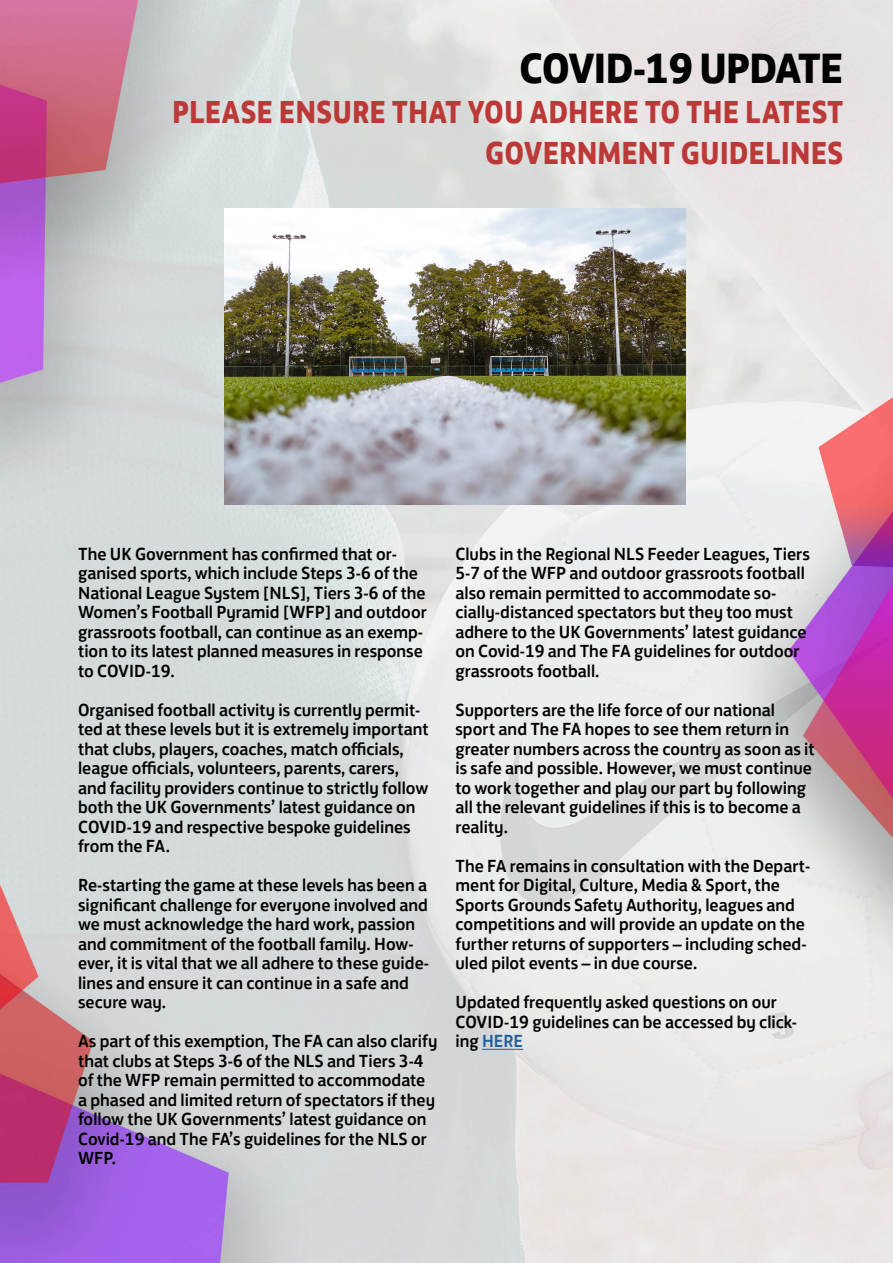
<style>
.page{position:relative;width:893px;height:1263px;background:#fff}
.page>*{position:absolute;margin:0;border:0;box-sizing:border-box;transform-origin:0 0}
.t1{font:700 43.5px "FS Jack";letter-spacing:-.03em;color:#000}
.t2{font:700 32.7px/40.5px "FS Jack";color:#bb3937;text-align:right;scale:.93 1}
.t3{font:500 18px/19.5px "FS Jack";color:#000}
.s1{color:#215e9e}
</style>
<div class="page">
<img style="left:0;top:0;width:893px;height:1263px">
<hr style="left:482px;top:1049px;width:41px;height:1px;background:#215e9e">
<img style="left:224px;top:209px;width:461px;height:296px">
<h1 class="t1" style="left:519px;top:32px;width:326px">COVID-19 UPDATE</h1>
<h2 class="t2" style="left:172px;top:90px;width:723px">PLEASE ENSURE THAT YOU ADHERE TO THE LATEST<br>GOVERNMENT GUIDELINES</h2>
<p class="t3" style="left:78px;top:543px;width:350px">The UK Government has confirmed that or&shy;ganised sports, which include Steps 3-6 of the National League System [NLS], Tiers 3-6 of the Women’s Football Pyramid [WFP] and outdoor grassroots football, can continue as an exemp&shy;tion to its latest planned measures in response to COVID-19.</p>
<p class="t3" style="left:78px;top:699px;width:352px">Organised football activity is currently permit&shy;ted at these levels but it is extremely important that clubs, players, coaches, match officials, league officials, volunteers, parents, carers, and facility providers continue to strictly follow both the UK Governments’ latest guidance on COVID-19 and respective bespoke guidelines from the FA.</p>
<p class="t3" style="left:78px;top:874px;width:352px">Re-starting the game at these levels has been a significant challenge for everyone involved and we must acknowledge the hard work, passion and commitment of the football family. How&shy;ever, it is vital that we all adhere to these guide&shy;lines and ensure it can continue in a safe and secure way.</p>
<p class="t3" style="left:78px;top:1030px;width:361px">As part of this exemption, The FA can also clarify that clubs at Steps 3-6 of the NLS and Tiers 3-4 of the WFP remain permitted to accommodate a phased and limited return of spectators if they follow the UK Governments’ latest guidance on Covid-19 and The FA’s guidelines for the NLS or WFP.</p>
<p class="t3" style="left:455px;top:543px;width:356px">Clubs in the Regional NLS Feeder Leagues, Tiers 5-7 of the WFP and outdoor grassroots football also remain permitted to accommodate so&shy;cially-distanced spectators but they too must adhere to the UK Governments’ latest guidance on Covid-19 and The FA guidelines for outdoor grassroots football.</p>
<p class="t3" style="left:455px;top:699px;width:361px">Supporters are the life force of our national sport and The FA hopes to see them return in greater numbers across the country as soon as it is safe and possible. However, we must continue to work together and play our part by following all the relevant guidelines if this is to become a reality.</p>
<p class="t3" style="left:455px;top:855px;width:356px">The FA remains in consultation with the Depart&shy;ment for Digital, Culture, Media &amp; Sport, the Sports Grounds Safety Authority, leagues and competitions and will provide an update on the further returns of supporters – including sched&shy;uled pilot events – in due course.</p>
<p class="t3" style="left:455px;top:991px;width:343px">Updated frequently asked questions on our<br>COVID-19 guidelines can be accessed by click&shy;ing <span class="s1">HERE</span></p>
</div>
